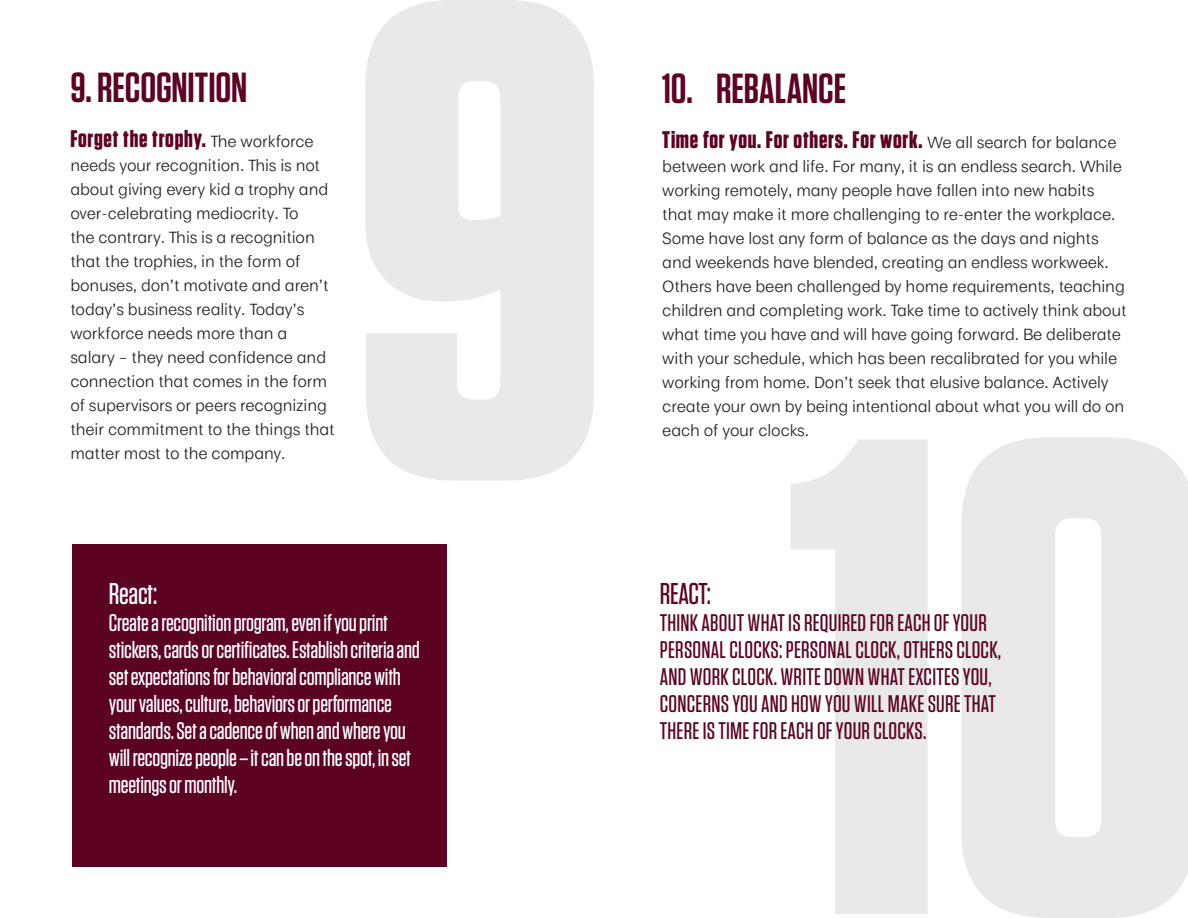
<style>
.page{position:relative;width:1188px;height:918px;background:#fff}
.page>*{position:absolute;margin:0;border:0;box-sizing:border-box;transform-origin:0 0}
.t1{font:600 42px "Tungsten";letter-spacing:-.005em;color:#5c0324}
.t2{font:500 30px "Tungsten";letter-spacing:-.01em;color:#fff}
.t3{font:500 30px "Tungsten";letter-spacing:-.015em;color:#5c0324}
.t4{font:500 24px/27px "Tungsten";letter-spacing:-.01em;color:#fff}
.t5{font:500 24px/27px "Tungsten";letter-spacing:.01em;color:#5c0324}
.t6{font:700 24px "Tungsten";letter-spacing:.03em;color:#5c0324}
.t7{font:15px/24px "Moriston";letter-spacing:-.01em;color:#231f20}
.s1{font-family:"Moriston";font-weight:400;font-size:15px;color:#231f20}
</style>
<div class="page">
<div style="left:72px;top:545px;width:374px;height:322px;background:#5c0324"></div>
<svg style="left:791px;top:437px;width:397px;height:481px;fill:#e9e9e9"></svg>
<svg style="left:365px;top:0;width:229px;height:481px;fill:#e9e9e9"></svg>
<p class="t1" style="left:70px;top:65px;width:178px">9. RECOGNITION</p>
<p class="t6" style="left:70px;top:126px;width:245px">Forget the trophy. <span class="s1">The workforce</span></p>
<p class="t7" style="left:70px;top:152px;width:266px">needs your recognition. This is not about giving every kid a trophy and over-celebrating mediocrity. To<br>the contrary. This is a recognition that the trophies, in the form of bonuses, don’t motivate and aren’t today’s business reality. Today’s workforce needs more than a salary – they need confidence and connection that comes in the form of supervisors or peers recognizing their commitment to the things that matter most to the company.</p>
<p class="t2" style="left:109px;top:578px;width:50px">React:</p>
<p class="t4" style="left:109px;top:609px;width:312px">Create a recognition program, even if you print stickers, cards or certificates. Establish criteria and set expectations for behavioral compliance with your values, culture, behaviors or performance standards. Set a cadence of when and where you will recognize people – it can be on the spot, in set meetings or monthly.</p>
<p class="t1" style="left:662px;top:67px;width:185px">10. REBALANCE</p>
<p class="t6" style="left:662px;top:127px;width:456px">Time for you. For others. For work. <span class="s1">We all search for balance</span></p>
<p class="t7" style="left:662px;top:154px;width:466px">between work and life. For many, it is an endless search. While working remotely, many people have fallen into new habits that may make it more challenging to re-enter the workplace.<br>Some have lost any form of balance as the days and nights and weekends have blended, creating an endless workweek.<br>Others have been challenged by home requirements, teaching children and completing work. Take time to actively think about what time you have and will have going forward. Be deliberate with your schedule, which has been recalibrated for you while working from home. Don’t seek that elusive balance. Actively create your own by being intentional about what you will do on each of your clocks.</p>
<p class="t3" style="left:660px;top:578px;width:53px">REACT:</p>
<p class="t5" style="left:660px;top:609px;width:343px">THINK ABOUT WHAT IS REQUIRED FOR EACH OF YOUR PERSONAL CLOCKS: PERSONAL CLOCK, OTHERS CLOCK, AND WORK CLOCK. WRITE DOWN WHAT EXCITES YOU, CONCERNS YOU AND HOW YOU WILL MAKE SURE THAT THERE IS TIME FOR EACH OF YOUR CLOCKS.</p>
</div>
